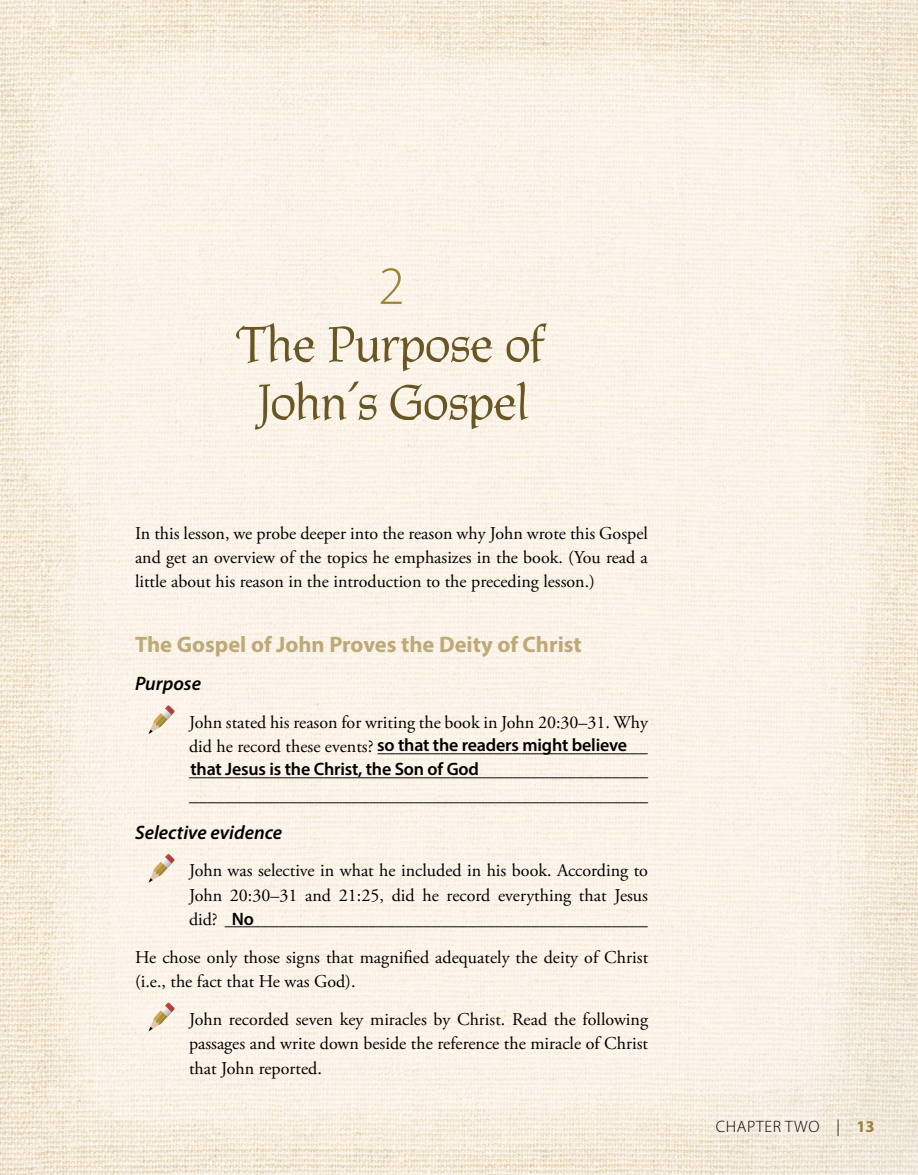
<style>
.page{position:relative;width:918px;height:1175px;background:#fff}
.page>*{position:absolute;margin:0;border:0;box-sizing:border-box;transform-origin:0 0}
.Chapter_Number{font:300 54px "Myriad Pro";color:#9b8235}
.Head{font:700 22.5px "Myriad Pro";color:#beaa78}
.Subhead{font:italic 600 19.5px "Myriad Pro";color:#000}
.Question{font:18px/24.3px "Adobe Garamond Pro";color:#000;text-align:justify}
.Body_Text2{font:18px/24.3px "Adobe Garamond Pro";color:#000;text-align:justify}
.Answers2{font:600 18px/24px "Myriad Pro";letter-spacing:-.01em;color:#000}
.t1{font:300 16.5px "Myriad Pro";color:#000}
.t2{font:700 16.5px "Myriad Pro";color:#9b8235}
.s1{font-weight:300;color:#000}
</style>
<div class="page">
<img style="left:0;top:0;width:918px;height:1174px">
<svg style="left:236px;top:323px;width:311px;height:48px;background:#e1d7c5"></svg>
<svg style="left:255px;top:381px;width:273px;height:48px;background:#e0d6c4"></svg>
<svg style="left:148px;top:705px;width:27px;height:29px"></svg>
<svg style="left:148px;top:854px;width:27px;height:28px"></svg>
<svg style="left:148px;top:1002px;width:27px;height:29px"></svg>
<p class="Chapter_Number" style="left:378px;top:253px;width:28px">2</p>
<p class="Body_Text2" style="left:135px;top:521px;width:514px">In this lesson, we probe deeper into the reason why John wrote this Gospel and get an overview of the topics he emphasizes in the book. (You read a little about his reason in the introduction to the preceding lesson.)</p>
<p class="Head" style="left:135px;top:630px;width:448px">The Gospel of John Proves the Deity of Christ</p>
<p class="Subhead" style="left:135px;top:671px;width:68px">Purpose</p>
<p class="Question" style="left:189px;top:710px;width:460px">John stated his reason for writing the book in John 20:30–31. Why did he record these events? ______________________________ ___________________________________________________ ___________________________________________________</p>
<p class="Subhead" style="left:135px;top:819px;width:149px">Selective evidence</p>
<p class="Question" style="left:189px;top:859px;width:461px">John was selective in what he included in his book. According to John 20:30–31 and 21:25, did he record everything that Jesus did? _______________________________________________</p>
<p class="Body_Text2" style="left:135px;top:945px;width:515px">He chose only those signs that magnified adequately the deity of Christ (i.e., the fact that He was God).</p>
<p class="Question" style="left:189px;top:1007px;width:461px">John recorded seven key miracles by Christ. Read the following passages and write down beside the reference the miracle of Christ that John reported.</p>
<p class="Answers2" style="left:190px;top:733px;width:438px;text-indent:187px">so that the readers might believe that Jesus is the Christ, the Son of God</p>
<p class="Answers2" style="left:232px;top:906px;width:24px">No</p>
<p class="t1" style="left:716px;top:1116px;width:20px">CHAPTER</p>
<p class="t1" style="left:785px;top:1116px;width:19px">TWO</p>
<p class="t2" style="left:836px;top:1115px;width:40px"><span class="s1">|</span> 13</p>
</div>
